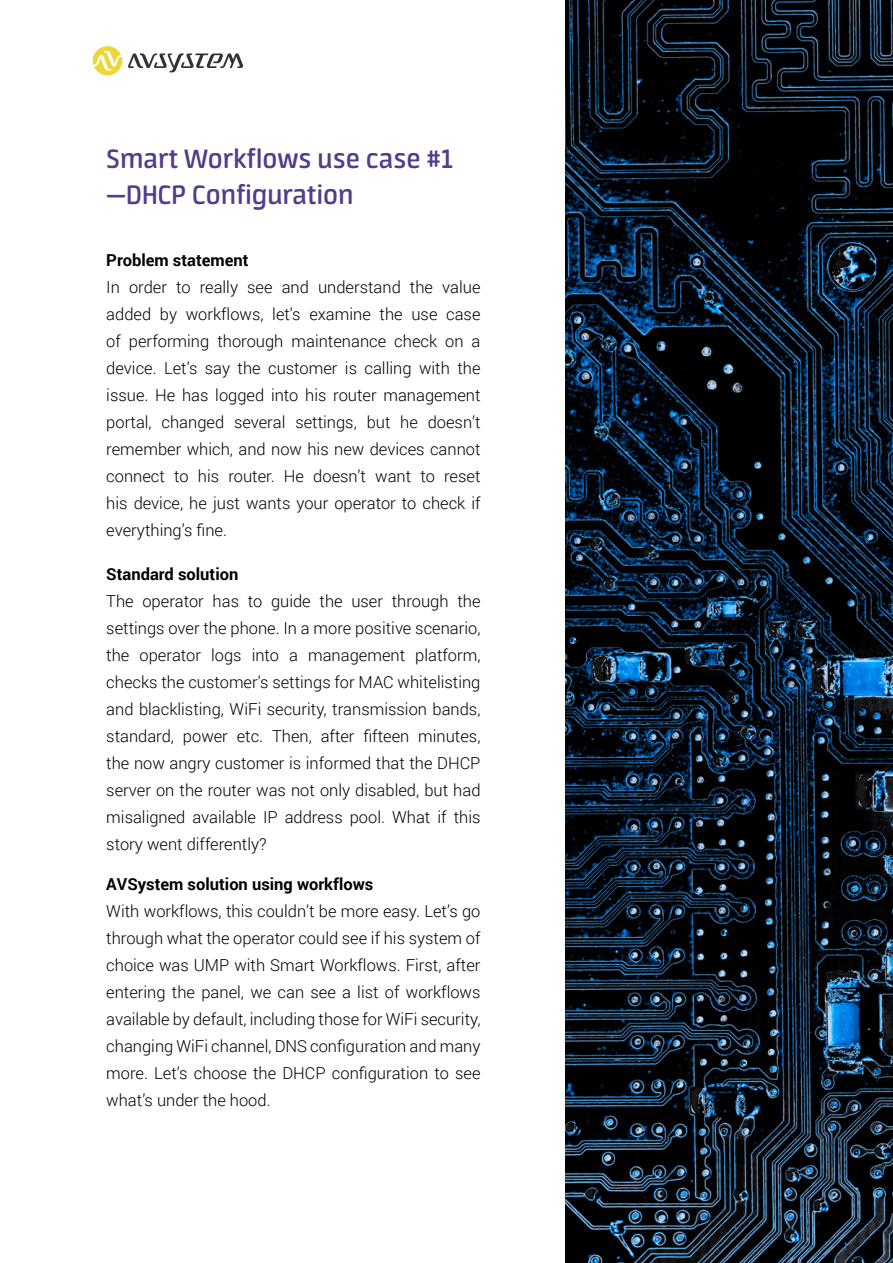
<style>
.page{position:relative;width:893px;height:1263px;background:#fff}
.page>*{position:absolute;margin:0;border:0;box-sizing:border-box;transform-origin:0 0}
.t1{font:600 30px/36px "Neuron";color:#523d8a}
.t2{font:300 16.5px/27px "Roboto";color:#000;text-align:justify}
.t3{font:700 16.5px "Roboto";color:#000}
</style>
<div class="page">
<svg style="left:128px;top:53px;width:115px;height:19px"></svg>
<svg style="left:93px;top:46px;width:29px;height:29px"></svg>
<img style="left:566px;top:0;width:327px;height:1263px">
<h1 class="t1" style="left:106px;top:141px;width:350px">Smart Workflows use case #1 —DHCP Configuration</h1>
<p class="t3" style="left:106px;top:249px;width:144px">Problem statement</p>
<p class="t2" style="left:106px;top:273px;width:376px">In order to really see and understand the value added by workflows, let’s examine the use case of performing thorough maintenance check on a device. Let’s say the customer is calling with the issue. He has logged into his router management portal, changed several settings, but he doesn’t remember which, and now his new devices cannot connect to his router. He doesn’t want to reset his device, he just wants your operator to check if everything’s fine.</p>
<p class="t3" style="left:106px;top:562px;width:134px">Standard solution</p>
<p class="t2" style="left:106px;top:587px;width:376px">The operator has to guide the user through the settings over the phone. In a more positive scenario, the operator logs into a management platform, checks the customer’s settings for MAC whitelisting and blacklisting, WiFi security, transmission bands, standard, power etc. Then, after fifteen minutes, the now angry customer is informed that the DHCP server on the router was not only disabled, but had misaligned available IP address pool. What if this story went differently?</p>
<p class="t3" style="left:106px;top:872px;width:269px">AVSystem solution using workflows</p>
<p class="t2" style="left:106px;top:897px;width:376px">With workflows, this couldn’t be more easy. Let’s go through what the operator could see if his system of choice was UMP with Smart Workflows. First, after entering the panel, we can see a list of workflows available by default, including those for WiFi security, changing WiFi channel, DNS configuration and many more. Let’s choose the DHCP configuration to see what’s under the hood.</p>
</div>
